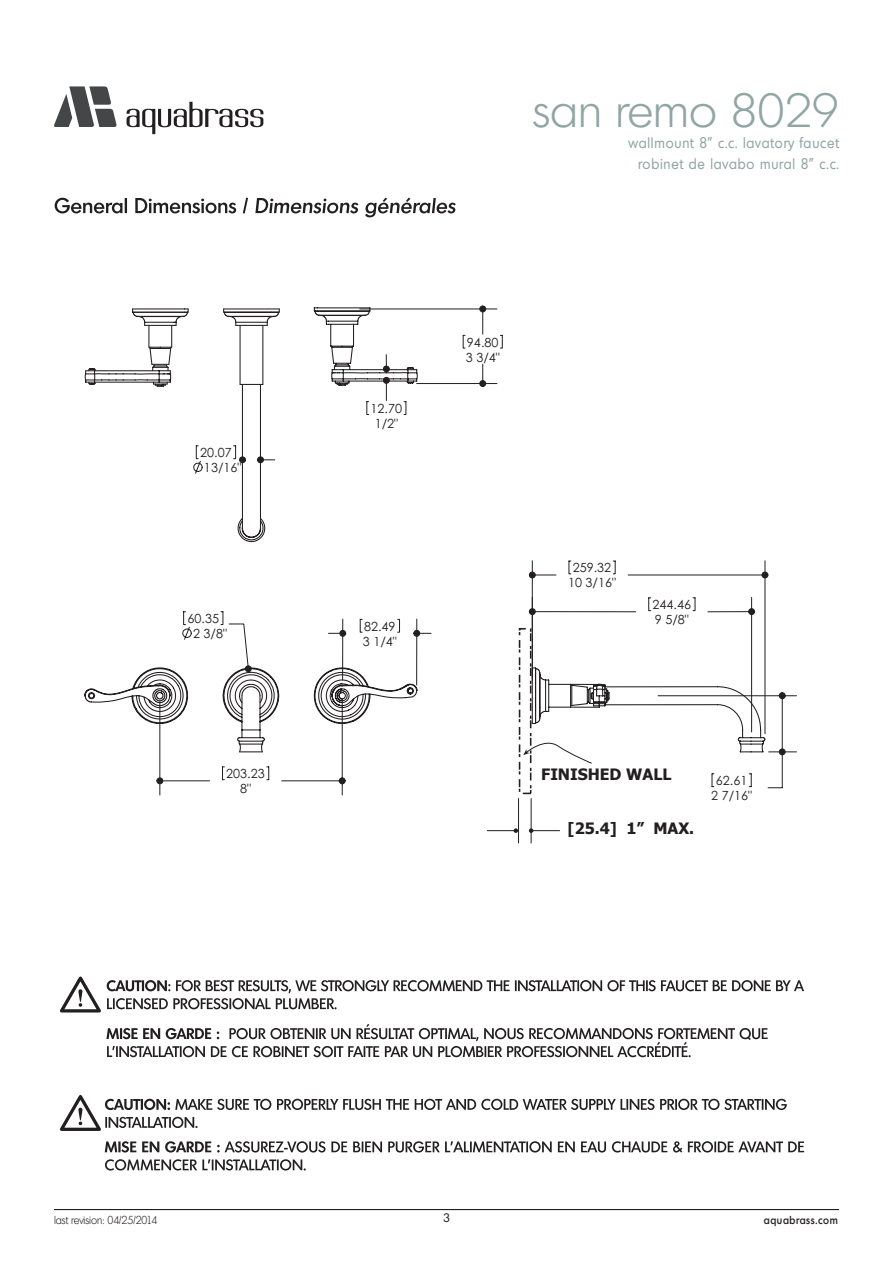
<style>
.page{position:relative;width:893px;height:1263px;background:#fff}
.page>*{position:absolute;margin:0;border:0;box-sizing:border-box;transform-origin:0 0}
.t1{font:300 46.5px "Montreal Serial";color:#91a5a4}
.t2{font:700 15.75px "Tahoma";color:#231f20}
.t3{font:15px/21px "Montreal Serial";letter-spacing:.06em;color:#91a5a4;text-align:right;scale:.9 1}
.t4{font:12.6px "Century Gothic";color:#231f20}
.t5{font:12px "Montreal Serial";color:#231f20}
.t6{font:300 11.25px "Montreal Serial";color:#231f20;scale:.9 1}
.t7{font:500 11.25px "Montreal Serial";letter-spacing:.06em;color:#231f20;scale:.9 1}
</style>
<div class="page">
<hr style="left:54px;top:1209px;width:785px;height:1px;background:#231f20">
<svg style="left:54px;top:86px;width:63px;height:41px"></svg>
<svg style="left:127px;top:102px;width:136px;height:32px"></svg>
<svg style="left:55px;top:198px;width:401px;height:19px"></svg>
<svg style="left:60px;top:976px;width:41px;height:36px"></svg>
<svg style="left:60px;top:1095px;width:727px;height:36px"></svg>
<svg style="left:105px;top:1159px;width:201px;height:11px"></svg>
<svg style="left:105px;top:1141px;width:699px;height:11px"></svg>
<svg style="left:107px;top:980px;width:697px;height:29px"></svg>
<svg style="left:106px;top:1024px;width:662px;height:33px"></svg>
<svg style="left:84px;top:308px;width:72px;height:416px"></svg>
<svg style="left:156px;top:706px;width:213px;height:89px"></svg>
<div style="left:519px;top:628px;width:12px;height:166px;background:#fff;border:2px dashed #231f20"></div>
<hr style="left:531px;top:798px;width:1px;height:45px;background:#231f20">
<hr style="left:518px;top:798px;width:1px;height:45px;background:#231f20">
<svg style="left:487px;top:828px;width:31px;height:5px"></svg>
<svg style="left:529px;top:828px;width:31px;height:5px"></svg>
<svg style="left:523px;top:560px;width:274px;height:228px"></svg>
<svg style="left:149px;top:307px;width:424px;height:399px"></svg>
<p class="t4" style="left:200px;top:444px;width:33px">20.07</p>
<p class="t4" style="left:204px;top:459px;width:39px">13/16"</p>
<p class="t4" style="left:188px;top:610px;width:33px">60.35</p>
<p class="t4" style="left:193px;top:625px;width:35px">2 3/8"</p>
<p class="t4" style="left:226px;top:765px;width:40px">203.23</p>
<p class="t4" style="left:240px;top:780px;width:12px">8"</p>
<h1 class="t1" style="left:533px;top:82px;width:308px">san remo 8029</h1>
<p class="t3" style="left:628px;top:132px;width:236px">wallmount 8” c.c. lavatory faucet robinet de lavabo mural 8” c.c.</p>
<p class="t4" style="left:371px;top:400px;width:33px">12.70</p>
<p class="t4" style="left:375px;top:415px;width:25px">1/2"</p>
<p class="t4" style="left:364px;top:617px;width:33px">82.49</p>
<p class="t4" style="left:363px;top:632px;width:35px">3 1/4"</p>
<p class="t4" style="left:467px;top:333px;width:33px">94.80</p>
<p class="t4" style="left:466px;top:348px;width:35px">3 3/4"</p>
<p class="t4" style="left:573px;top:559px;width:40px">259.32</p>
<p class="t4" style="left:568px;top:574px;width:49px">10 3/16"</p>
<p class="t4" style="left:653px;top:596px;width:40px">244.46</p>
<p class="t4" style="left:655px;top:611px;width:35px">9 5/8"</p>
<p class="t2" style="left:541px;top:763px;width:132px">FINISHED WALL</p>
<p class="t2" style="left:567px;top:817px;width:128px">[25.4] 1” MAX.</p>
<p class="t4" style="left:716px;top:772px;width:33px">62.61</p>
<p class="t4" style="left:711px;top:787px;width:42px">2 7/16"</p>
<p class="t6" style="left:54px;top:1213px;width:116px">last revision: 04/25/2014</p>
<p class="t5" style="left:443px;top:1210px;width:8px">3</p>
<p class="t7" style="left:764px;top:1213px;width:84px">aquabrass.com</p>
</div>
